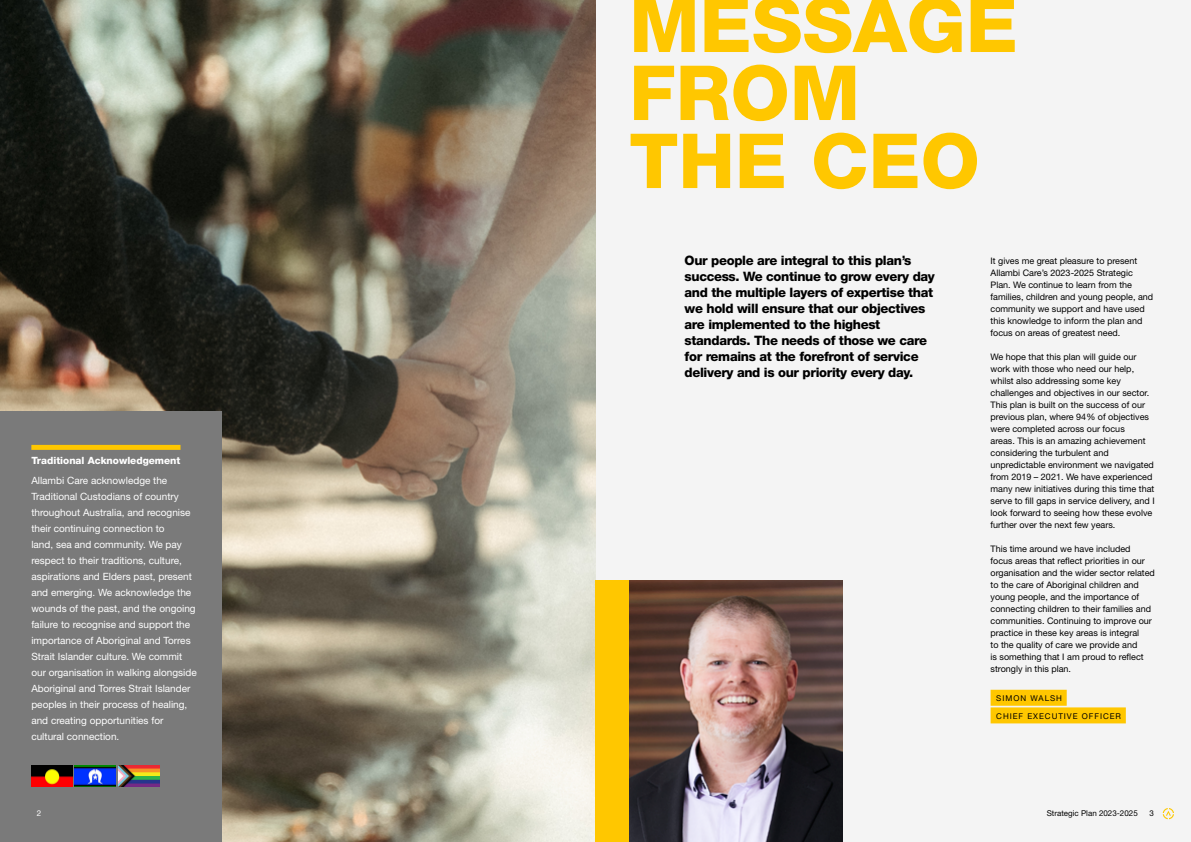
<style>
.page{position:relative;width:1191px;height:842px;background:#fff}
.page>*{position:absolute;margin:0;border:0;box-sizing:border-box;transform-origin:0 0}
.t1{font:800 76px/68px "Helvetica Neue LT Std";color:#ffc700}
.t2{font:800 13px/16px "Helvetica Neue LT Std";letter-spacing:-.025em;color:#000}
.t3{font:10px/16px "Helvetica Neue LT Std";color:#fff}
.t4{font:800 10px "Helvetica Neue LT Std";color:#fff}
.t5{font:9px/12px "Helvetica Neue LT Std";color:#000}
.t6{font:8px "Helvetica Neue LT Std";letter-spacing:.12em;color:#000}
.t7{font:8px "Helvetica Neue LT Std";color:#000}
.t8{font:8px "Helvetica Neue LT Std";color:#fff}
</style>
<div class="page">
<div style="left:595px;top:0;width:596px;height:842px;background:#f4f4f4"></div>
<svg style="left:1162px;top:808px;width:12px;height:11px"></svg>
<img style="left:0;top:0;width:595px;height:842px">
<div style="left:0;top:411px;width:221px;height:431px;background:#7a7a7a"></div>
<div style="left:31px;top:445px;width:149px;height:5px;background:#ffc700"></div>
<div style="left:990px;top:690px;width:76px;height:16px;background:#ffc700"></div>
<div style="left:990px;top:707px;width:135px;height:16px;background:#ffc700"></div>
<div style="left:595px;top:581px;width:43px;height:261px;background:#ffc700"></div>
<img style="left:629px;top:581px;width:214px;height:261px">
<img style="left:31px;top:765px;width:41px;height:22px">
<img style="left:75px;top:765px;width:41px;height:22px">
<img style="left:118px;top:765px;width:41px;height:22px">
<p class="t4" style="left:31px;top:454px;width:151px">Traditional Acknowledgement</p>
<p class="t3" style="left:31px;top:472px;width:167px">Allambi Care acknowledge the Traditional Custodians of country throughout Australia, and recognise their continuing connection to<br>land, sea and community. We pay respect to their traditions, culture, aspirations and Elders past, present and emerging. We acknowledge the wounds of the past, and the ongoing failure to recognise and support the importance of Aboriginal and Torres Strait Islander culture. We commit our organisation in walking alongside Aboriginal and Torres Strait Islander peoples in their process of healing, and creating opportunities for cultural connection.</p>
<p class="t8" style="left:37px;top:809px;width:6px">2</p>
<h1 class="t1" style="left:629px;top:-9px;width:390px">MESSAGE<br>FROM<br>THE CEO</h1>
<p class="t2" style="left:684px;top:253px;width:252px">Our people are integral to this plan’s success. We continue to grow every day and the multiple layers of expertise that we hold will ensure that our objectives are implemented to the highest standards. The needs of those we care for remains at the forefront of service delivery and is our priority every day.</p>
<p class="t5" style="left:990px;top:255px;width:164px">It gives me great pleasure to present Allambi Care’s 2023-2025 Strategic Plan. We continue to learn from the families, children and young people, and community we support and have used this knowledge to inform the plan and focus on areas of greatest need.</p>
<p class="t5" style="left:990px;top:351px;width:166px">We hope that this plan will guide our work with those who need our help, whilst also addressing some key challenges and objectives in our sector.<br>This plan is built on the success of our previous plan, where 94% of objectives were completed across our focus<br>areas. This is an amazing achievement considering the turbulent and unpredictable environment we navigated from 2019 – 2021. We have experienced many new initiatives during this time that serve to fill gaps in service delivery, and I look forward to seeing how these evolve further over the next few years.</p>
<p class="t5" style="left:990px;top:543px;width:166px">This time around we have included focus areas that reflect priorities in our organisation and the wider sector related to the care of Aboriginal children and young people, and the importance of connecting children to their families and communities. Continuing to improve our practice in these key areas is integral<br>to the quality of care we provide and<br>is something that I am proud to reflect strongly in this plan.</p>
<p class="t6" style="left:996px;top:693px;width:67px">SIMON WALSH</p>
<p class="t6" style="left:996px;top:711px;width:126px">CHIEF EXECUTIVE OFFICER</p>
<p class="t7" style="left:1046px;top:809px;width:92px">Strategic Plan 2023-2025</p>
<p class="t6" style="left:1149px;top:809px;width:6px">3</p>
</div>
